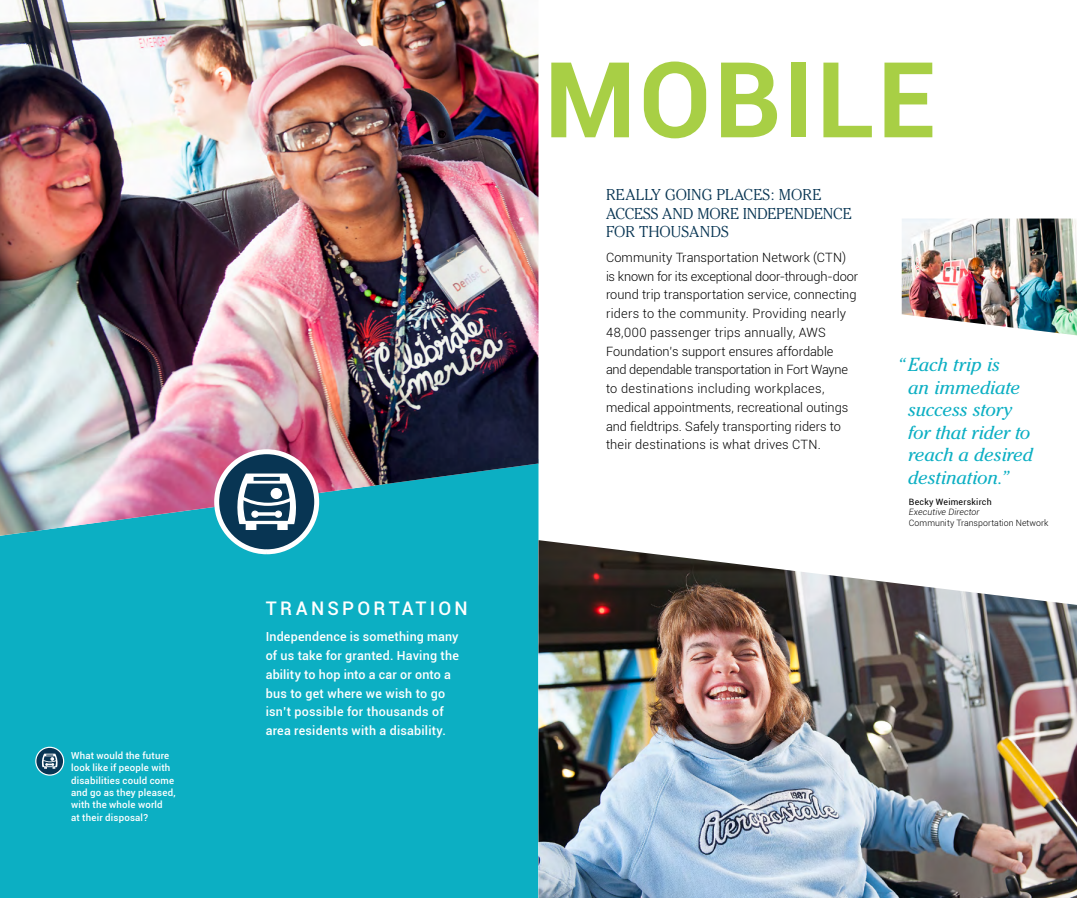
<style>
.page{position:relative;width:1077px;height:898px;background:#fff}
.page>*{position:absolute;margin:0;border:0;box-sizing:border-box;transform-origin:0 0}
.t1{font:700 105px "Roboto";letter-spacing:.025em;color:#a8cf45}
.t2{font:italic 18.75px/22.5px "Cheltenham";letter-spacing:-.01em;color:#0cafc3}
.t3{font:500 18.75px "Roboto";letter-spacing:.175em;color:#fff}
.t4{font:300 15.62px/18.8px "Cheltenham";color:#083553}
.t5{font:300 12.75px/18.8px "Roboto";letter-spacing:.005em;color:#000}
.t6{font:500 12.5px/18.8px "Roboto";letter-spacing:.015em;color:#fff}
.t7{font:500 9.62px/12.4px "Roboto";letter-spacing:.02em;color:#fff}
.t8{font:300 8.75px "Roboto";letter-spacing:.01em;color:#000}
.t9{font:8.75px "Roboto";letter-spacing:.03em;color:#000}
.t10{font:italic 300 8.75px "Roboto";letter-spacing:.01em;color:#000}
.s1{color:#e0ecc0}
</style>
<div class="page">
<div style="left:0;top:536px;width:538px;height:362px;background:#0cafc3"></div>
<img style="left:0;top:0;width:538px;height:536px">
<img style="left:538px;top:540px;width:539px;height:358px">
<svg style="left:36px;top:747px;width:28px;height:28px"></svg>
<div style="left:35px;top:746px;width:29px;height:29px;border:1px solid #fff;border-radius:50%"></div>
<svg style="left:41px;top:753px;width:17px;height:15px"></svg>
<img style="left:902px;top:218px;width:175px;height:117px">
<svg style="left:214px;top:449px;width:105px;height:105px;fill:#083553"></svg>
<div style="left:246px;top:524px;width:10px;height:6px;background:#fff"></div>
<div style="left:277px;top:524px;width:11px;height:6px;background:#fff"></div>
<svg style="left:235px;top:473px;width:63px;height:51px"></svg>
<p class="t7" style="left:71px;top:749px;width:106px">What would the future look like if people with disabilities could come and go as they pleased, with the whole world<br>at their disposal?</p>
<p class="t1" style="left:410px;top:26px;width:527px"><span class="s1">IM</span>MOBILE</p>
<p class="t3" style="left:266px;top:595px;width:204px">TRANSPORTATION</p>
<p class="t6" style="left:266px;top:627px;width:195px">Independence is something many of us take for granted. Having the ability to hop into a car or onto a bus to get where we wish to go isn’t possible for thousands of area residents with a disability.</p>
<p class="t4" style="left:606px;top:185px;width:247px">REALLY GOING PLACES: MORE<br>ACCESS AND MORE INDEPENDENCE<br>FOR THOUSANDS</p>
<p class="t5" style="left:606px;top:247px;width:242px">Community Transportation Network (CTN)</p>
<p class="t5" style="left:606px;top:266px;width:253px">is known for its exceptional door-through-door round trip transportation service, connecting</p>
<p class="t5" style="left:606px;top:304px;width:242px">riders to the community. Providing nearly<br>48,000 passenger trips annually, AWS<br>Foundation’s support ensures affordable</p>
<p class="t5" style="left:606px;top:360px;width:244px">and dependable transportation in Fort Wayne to destinations including workplaces, medical appointments, recreational outings</p>
<p class="t5" style="left:606px;top:416px;width:236px">and fieldtrips. Safely transporting riders to their destinations is what drives CTN.</p>
<p class="t2" style="left:908px;top:353px;width:126px;text-indent:-11px">“ Each trip is<br>an immediate success story for that rider to reach a desired destination.”</p>
<p class="t9" style="left:909px;top:495px;width:84px">Becky Weimerskirch</p>
<p class="t10" style="left:909px;top:506px;width:72px">Executive Director</p>
<p class="t8" style="left:909px;top:516px;width:141px">Community Transportation Network</p>
</div>
